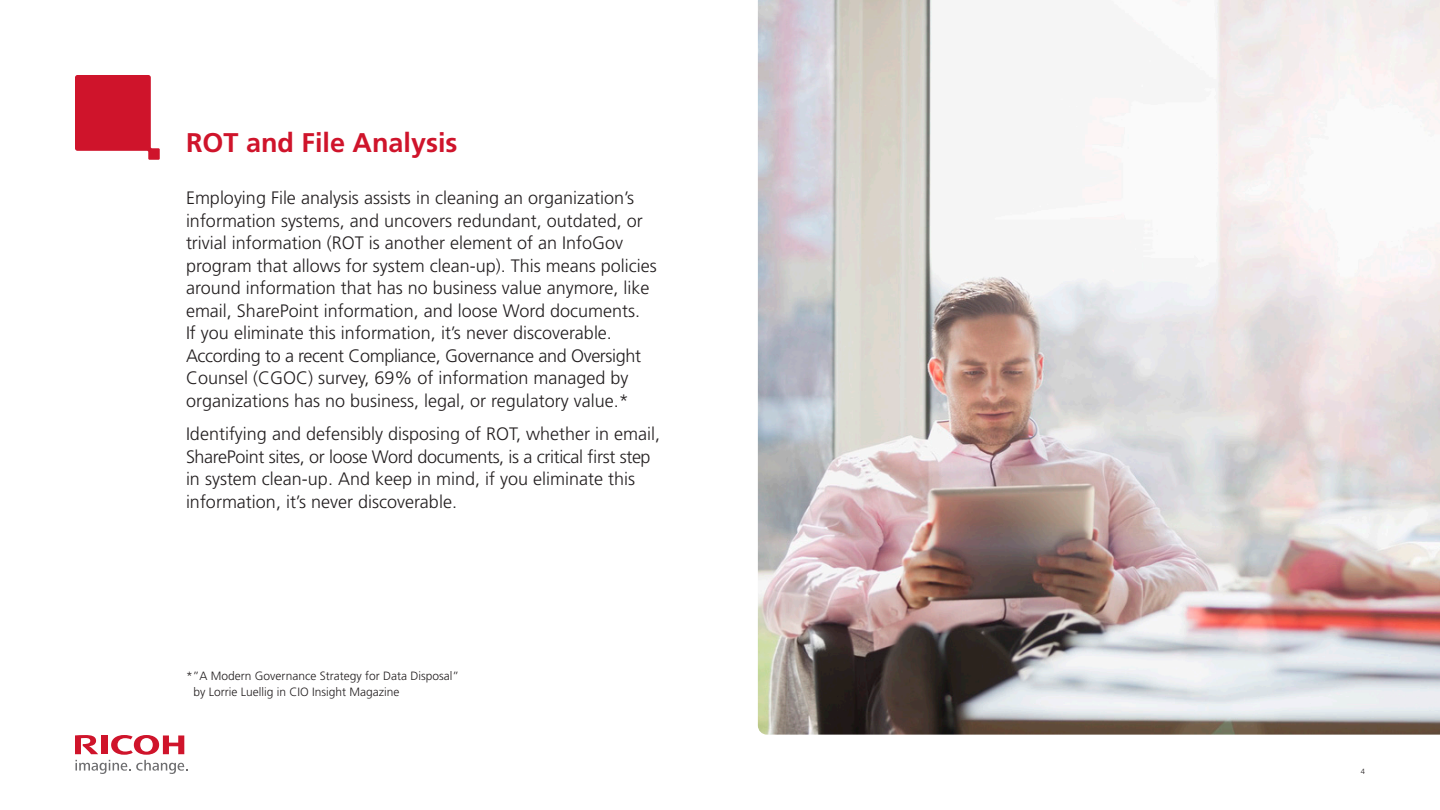
<style>
.page{position:relative;width:1440px;height:810px;background:#fff}
.page>*{position:absolute;margin:0;border:0;box-sizing:border-box;transform-origin:0 0}
.t1{font:700 27px "Frutiger LT Std";color:#cf142b}
.t2{font:300 18px/22.5px "Frutiger LT Std";color:#231f20}
.t3{font:300 12px "Frutiger LT Std";color:#231f20}
.t4{font:300 7.5px "Frutiger LT Std";color:#231f20}
</style>
<div class="page">
<svg style="left:75px;top:735px;width:113px;height:39px"></svg>
<svg style="left:75px;top:75px;width:85px;height:85px"></svg>
<img style="left:758px;top:0;width:682px;height:735px">
<p class="t1" style="left:186px;top:126px;width:273px">ROT and File Analysis</p>
<p class="t2" style="left:186px;top:187px;width:472px">Employing File analysis assists in cleaning an organization’s information systems, and uncovers redundant, outdated, or trivial information (ROT is another element of an InfoGov program that allows for system clean-up). This means policies around information that has no business value anymore, like email, SharePoint information, and loose Word documents.<br>If you eliminate this information, it’s never discoverable.<br>According to a recent Compliance, Governance and Oversight Counsel (CGOC) survey, 69% of information managed by organizations has no business, legal, or regulatory value.*</p>
<p class="t2" style="left:186px;top:423px;width:476px">Identifying and defensibly disposing of ROT, whether in email, SharePoint sites, or loose Word documents, is a critical first step in system clean-up. And keep in mind, if you eliminate this information, it’s never discoverable.</p>
<p class="t3" style="left:186px;top:669px;width:275px">*”A Modern Governance Strategy for Data Disposal”</p>
<p class="t3" style="left:194px;top:685px;width:208px">by Lorrie Luellig in CIO Insight Magazine</p>
<p class="t4" style="left:1361px;top:767px;width:6px">4</p>
</div>
